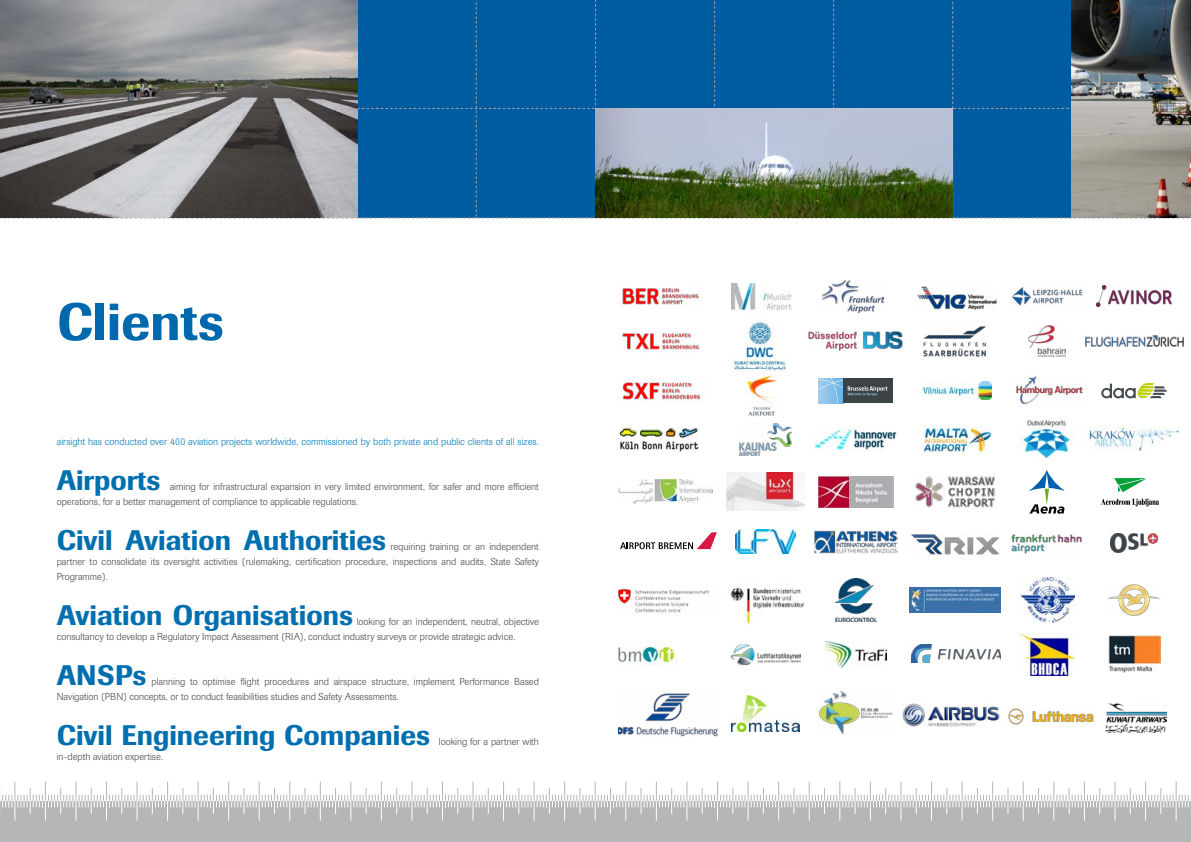
<style>
.page{position:relative;width:1191px;height:842px;background:#fff}
.page>*{position:absolute;margin:0;border:0;box-sizing:border-box;transform-origin:0 0}
.t1{font:500 52px "Supersonic BSK";color:#0069ad}
.t2{font:500 28px "Supersonic BSK";color:#006faf}
.t3{font:300 10px/15px "Supersonic BSK";color:#484847}
.t4{font:300 10px "Supersonic BSK";color:#007bba}
</style>
<div class="page">
<div style="left:595px;top:801px;width:596px;height:41px;background:#b5b6b7"></div>
<div style="left:0;top:0;width:1189px;height:219px;background:#005ca0"></div>
<div style="left:0;top:801px;width:595px;height:41px;background:#b5b6b7"></div>
<svg style="left:2px;top:781px;width:1187px;height:40px"></svg>
<img style="left:0;top:0;width:357px;height:218px">
<img style="left:595px;top:109px;width:357px;height:109px">
<img style="left:1071px;top:0;width:120px;height:218px">
<img style="left:622px;top:288px;width:77px;height:18px">
<img style="left:818px;top:476px;width:75px;height:31px">
<img style="left:1028px;top:325px;width:37px;height:32px">
<img style="left:923px;top:326px;width:64px;height:31px">
<img style="left:823px;top:280px;width:61px;height:32px">
<img style="left:619px;top:427px;width:80px;height:25px">
<img style="left:1011px;top:287px;width:72px;height:19px">
<img style="left:917px;top:286px;width:79px;height:24px">
<img style="left:619px;top:479px;width:93px;height:25px">
<img style="left:808px;top:332px;width:95px;height:18px">
<img style="left:1085px;top:336px;width:98px;height:10px">
<img style="left:814px;top:426px;width:83px;height:24px">
<img style="left:1016px;top:376px;width:67px;height:29px">
<img style="left:739px;top:423px;width:52px;height:32px">
<img style="left:726px;top:473px;width:78px;height:38px">
<img style="left:920px;top:424px;width:71px;height:30px">
<img style="left:921px;top:382px;width:70px;height:18px">
<img style="left:619px;top:641px;width:56px;height:25px">
<img style="left:1019px;top:633px;width:55px;height:42px">
<img style="left:619px;top:588px;width:90px;height:26px">
<img style="left:835px;top:579px;width:41px;height:43px">
<img style="left:731px;top:695px;width:69px;height:37px">
<img style="left:619px;top:693px;width:99px;height:44px">
<img style="left:909px;top:587px;width:92px;height:26px">
<img style="left:819px;top:690px;width:73px;height:45px">
<img style="left:1021px;top:577px;width:53px;height:46px">
<img style="left:1008px;top:708px;width:86px;height:17px">
<img style="left:903px;top:704px;width:96px;height:23px">
<img style="left:1096px;top:286px;width:75px;height:20px">
<svg style="left:1029px;top:470px;width:35px;height:44px"></svg>
<svg style="left:620px;top:549px;width:90px;height:1px"></svg>
<svg style="left:620px;top:532px;width:97px;height:17px"></svg>
<svg style="left:1101px;top:383px;width:66px;height:15px"></svg>
<div style="left:843px;top:378px;width:50px;height:25px;background:#3b4347"></div>
<svg style="left:818px;top:378px;width:69px;height:25px"></svg>
<img style="left:911px;top:534px;width:88px;height:21px">
<img style="left:814px;top:530px;width:83px;height:23px">
<img style="left:1012px;top:535px;width:70px;height:18px">
<img style="left:1110px;top:533px;width:47px;height:19px">
<img style="left:1108px;top:636px;width:52px;height:37px">
<img style="left:622px;top:382px;width:78px;height:19px">
<img style="left:915px;top:476px;width:81px;height:33px">
<img style="left:1088px;top:427px;width:92px;height:24px">
<svg style="left:1101px;top:498px;width:58px;height:8px"></svg>
<svg style="left:1114px;top:478px;width:32px;height:14px"></svg>
<img style="left:1105px;top:703px;width:61px;height:29px">
<img style="left:1019px;top:420px;width:53px;height:42px">
<img style="left:746px;top:374px;width:31px;height:42px">
<img style="left:732px;top:319px;width:55px;height:53px">
<img style="left:731px;top:284px;width:60px;height:26px">
<img style="left:728px;top:587px;width:77px;height:38px">
<img style="left:1107px;top:584px;width:53px;height:32px">
<img style="left:735px;top:530px;width:60px;height:24px">
<img style="left:825px;top:641px;width:61px;height:26px">
<img style="left:911px;top:645px;width:90px;height:18px">
<img style="left:730px;top:644px;width:70px;height:22px">
<img style="left:622px;top:332px;width:78px;height:20px">
<h1 class="t1" style="left:57px;top:290px;width:168px">Clients</h1>
<p class="t4" style="left:57px;top:436px;width:484px">airsight has conducted over 400 aviation projects worldwide, commissioned by both private and public clients of all sizes.</p>
<h2 class="t2" style="left:57px;top:463px;width:105px">Airports</h2>
<p class="t3" style="left:57px;top:479px;width:484px;text-indent:113px">aiming for infrastructural expansion in very limited environment, for safer and more efficient operations, for a better management of compliance to applicable regulations.</p>
<h2 class="t2" style="left:57px;top:523px;width:331px">Civil Aviation Authorities</h2>
<p class="t3" style="left:57px;top:539px;width:484px;text-align:justify;text-indent:334px">requiring training or an independent partner to consolidate its oversight activities (rulemaking, certification procedure, inspections and audits, State Safety Programme).</p>
<h2 class="t2" style="left:57px;top:598px;width:298px">Aviation Organisations</h2>
<p class="t3" style="left:57px;top:614px;width:484px;text-indent:300px">looking for an independent, neutral, objective consultancy to develop a Regulatory Impact Assessment (RIA), conduct industry surveys or provide strategic advice.</p>
<h2 class="t2" style="left:57px;top:658px;width:91px">ANSPs</h2>
<p class="t3" style="left:57px;top:674px;width:484px;text-indent:95px">planning to optimise flight procedures and airspace structure, implement Performance Based<br>Navigation (PBN) concepts, or to conduct feasibilities studies and Safety Assessments.</p>
<h2 class="t2" style="left:57px;top:718px;width:375px">Civil Engineering Companies</h2>
<p class="t3" style="left:439px;top:734px;width:102px">looking for a partner with</p>
<p class="t3" style="left:57px;top:749px;width:108px">in-depth aviation expertise.</p>
</div>
